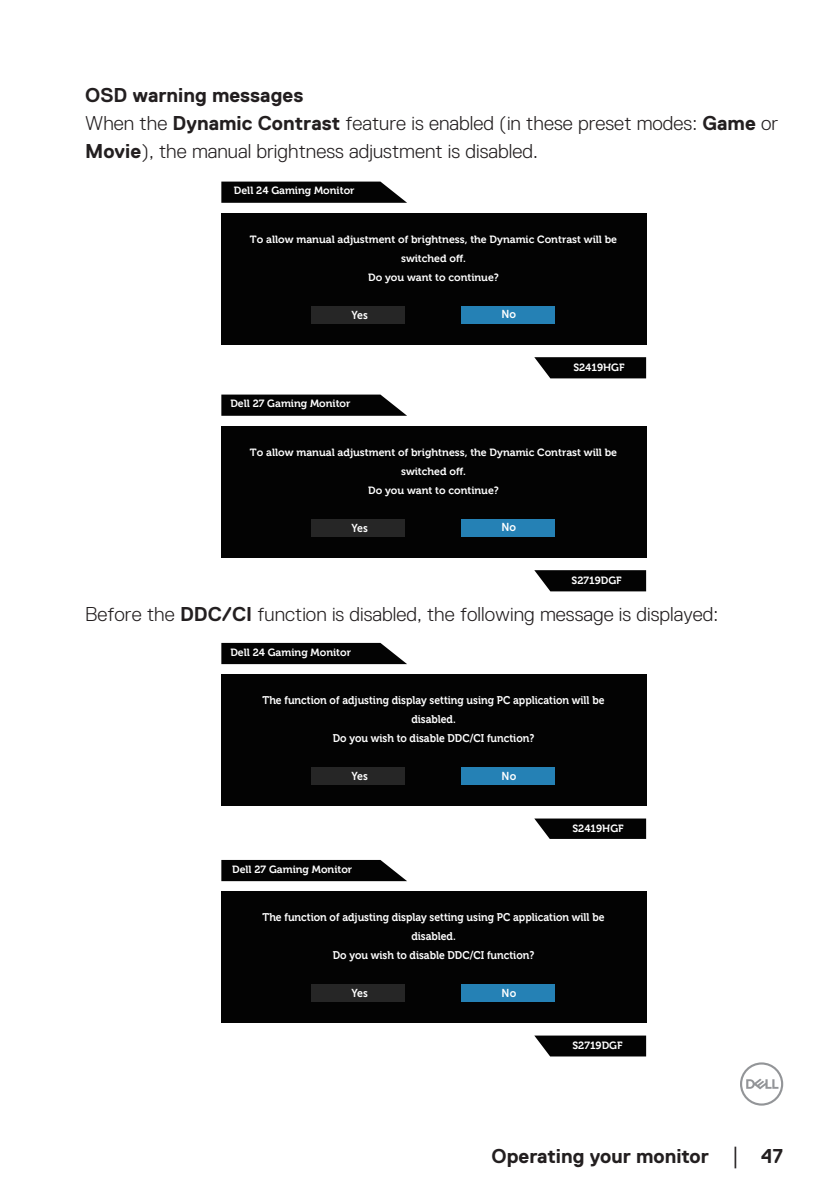
<style>
.page{position:relative;width:840px;height:1191px;background:#fff}
.page>*{position:absolute;margin:0;border:0;box-sizing:border-box;transform-origin:0 0}
.text{font:300 20px/27.4px "Dell Replica";color:#231f20}
.Head3{font:700 20px "Dell Replica";color:#231f20}
.t1{font:11.4px "Museo Sans For Dell 700";color:#fff;scale:.92 1}
.t2{font:700 11.2px/19px "Museo For Dell";color:#fff;text-align:center;scale:.92 1}
.t3{font:700 10.6px/19px "Museo For Dell";color:#fff;text-align:center}
.s1{font-weight:700}
.s2{font-family:"Times New Roman";font-weight:400;font-size:18px}
</style>
<div class="page">
<svg style="left:740px;top:1062px;width:42px;height:43px"></svg>
<div style="left:221px;top:213px;width:425px;height:131px;background:#030303"></div>
<div style="left:311px;top:306px;width:94px;height:17px;background:#262626"></div>
<div style="left:461px;top:306px;width:94px;height:17px;background:#2581b5"></div>
<svg style="left:221px;top:182px;width:186px;height:21px;background:#171717"></svg>
<svg style="left:534px;top:357px;width:111px;height:21px;background:#171717"></svg>
<div style="left:221px;top:426px;width:425px;height:131px;background:#030303"></div>
<div style="left:311px;top:519px;width:94px;height:17px;background:#262626"></div>
<div style="left:461px;top:519px;width:94px;height:17px;background:#2581b5"></div>
<svg style="left:221px;top:394px;width:186px;height:22px;background:#1d1d1d"></svg>
<svg style="left:534px;top:570px;width:111px;height:21px;background:#171717"></svg>
<div style="left:221px;top:674px;width:425px;height:132px;background:#030303"></div>
<div style="left:311px;top:767px;width:94px;height:18px;background:#262626"></div>
<div style="left:461px;top:767px;width:94px;height:18px;background:#2581b5"></div>
<svg style="left:221px;top:643px;width:186px;height:21px;background:#151515"></svg>
<svg style="left:534px;top:818px;width:111px;height:21px;background:#1b1b1b"></svg>
<div style="left:221px;top:891px;width:425px;height:132px;background:#030303"></div>
<div style="left:311px;top:984px;width:94px;height:18px;background:#262626"></div>
<div style="left:461px;top:984px;width:94px;height:18px;background:#2581b5"></div>
<svg style="left:221px;top:860px;width:186px;height:21px;background:#151515"></svg>
<svg style="left:534px;top:1035px;width:111px;height:21px;background:#1b1b1b"></svg>
<p class="Head3" style="left:85px;top:84px;width:220px">OSD warning messages</p>
<p class="text" style="left:85px;top:110px;width:694px">When the <span class="s1">Dynamic Contrast</span> feature is enabled (in these preset modes: <span class="s1">Game</span> or<br><span class="s1">Movie</span>), the manual brightness adjustment is disabled.</p>
<p class="t3" style="left:234px;top:181px;width:122px">Dell 24 Gaming Monitor</p>
<p class="t3" style="left:250px;top:230px;width:368px">To allow manual adjustment of brightness, the Dynamic Contrast will be</p>
<p class="t3" style="left:368px;top:249px;width:132px">switched off.<br>Do you want to continue?</p>
<p class="t1" style="left:351px;top:309px;width:19px">Yes</p>
<p class="t1" style="left:501px;top:308px;width:17px">No</p>
<p class="t3" style="left:230px;top:394px;width:122px">Dell 27 Gaming Monitor</p>
<p class="t3" style="left:573px;top:358px;width:53px">S2419HGF</p>
<p class="t3" style="left:250px;top:443px;width:368px">To allow manual adjustment of brightness, the Dynamic Contrast will be</p>
<p class="t3" style="left:368px;top:462px;width:132px">switched off.<br>Do you want to continue?</p>
<p class="t1" style="left:351px;top:522px;width:19px">Yes</p>
<p class="t1" style="left:501px;top:521px;width:17px">No</p>
<p class="t3" style="left:571px;top:571px;width:52px">S2719DGF</p>
<p class="text" style="left:85px;top:600px;width:634px">Before the <span class="s1">DDC/CI</span> function is disabled, the following message is displayed:</p>
<p class="t3" style="left:230px;top:642px;width:122px">Dell 24 Gaming Monitor</p>
<p class="t2" style="left:262px;top:691px;width:373px">The function of adjusting display setting using PC application will be</p>
<p class="t2" style="left:332px;top:710px;width:220px">disabled.<br>Do you wish to disable DDC/CI function?</p>
<p class="t1" style="left:351px;top:770px;width:19px">Yes</p>
<p class="t1" style="left:501px;top:769px;width:17px">No</p>
<p class="t3" style="left:232px;top:859px;width:122px">Dell 27 Gaming Monitor</p>
<p class="t3" style="left:572px;top:819px;width:53px">S2419HGF</p>
<p class="t2" style="left:262px;top:908px;width:373px">The function of adjusting display setting using PC application will be</p>
<p class="t2" style="left:332px;top:927px;width:220px">disabled.<br>Do you wish to disable DDC/CI function?</p>
<p class="t1" style="left:351px;top:987px;width:19px">Yes</p>
<p class="t1" style="left:501px;top:986px;width:17px">No</p>
<p class="t3" style="left:572px;top:1036px;width:52px">S2719DGF</p>
<h1 class="Head3" style="left:491px;top:1144px;width:293px">Operating your monitor <span class="s2">│</span> 47</h1>
</div>
